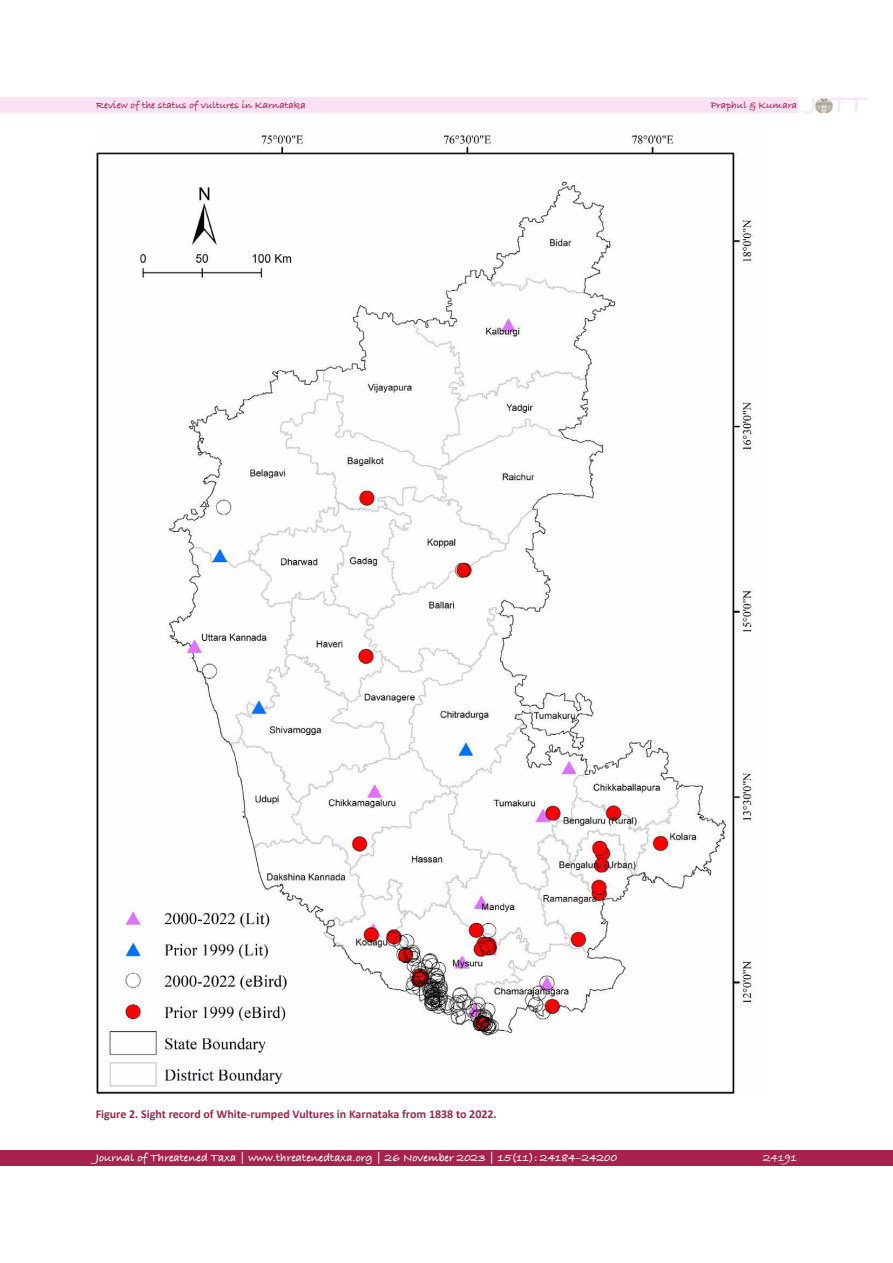
<style>
.page{position:relative;width:893px;height:1263px;background:#fff}
.page>*{position:absolute;margin:0;border:0;box-sizing:border-box;transform-origin:0 0}
.t1{font:700 28.95px "Bradley Hand ITCTT";color:#fbe1f4}
.t2{font:700 12px "Bradley Hand ITCTT";color:#fff}
.Jott_notes_image_caption{font:700 12px "Calibri";color:#a5234c}
.t3{font:700 12px "Bradley Hand ITCTT";color:#fbe1f4}
.t4{font:700 10.5px "Bradley Hand ITCTT";color:#a5234c}
</style>
<div class="page">
<div style="left:0;top:97px;width:797px;height:16px;background:#fbe1f4"></div>
<div style="left:0;top:1150px;width:893px;height:16px;background:#a5234c"></div>
<img style="left:815px;top:97px;width:17px;height:16px">
<img style="left:96px;top:134px;width:659px;height:960px">
<h1 class="t1" style="left:811px;top:82px;width:57px"><sup>J</sup> TT</h1>
<p class="t4" style="left:96px;top:97px;width:211px">Review of the status of vultures in Karnataka</p>
<p class="t4" style="left:711px;top:97px;width:88px">Praphul &amp; Kumara</p>
<p class="Jott_notes_image_caption" style="left:96px;top:1106px;width:403px">Figure 2. Sight record of White-rumped Vultures in Karnataka from 1838 to 2022.</p>
<p class="t2" style="left:96px;top:1149px;width:523px">Journal of Threatened Taxa | www.threatenedtaxa.org | 26 November 2023 | 15(11): 24184–24200</p>
<p class="t3" style="left:763px;top:1149px;width:36px">24191</p>
</div>
